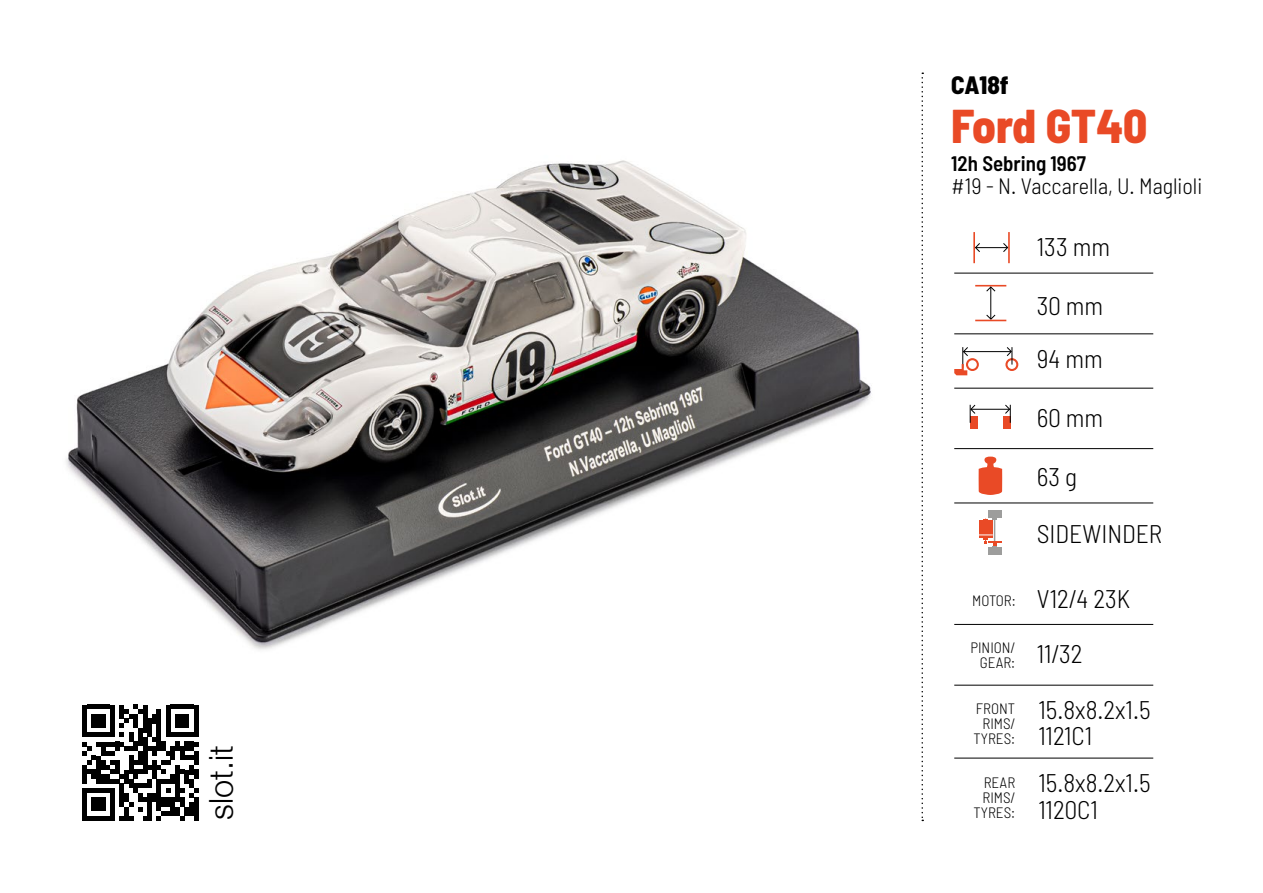
<style>
.page{position:relative;width:1263px;height:893px;background:#fff}
.page>*{position:absolute;margin:0;border:0;box-sizing:border-box;transform-origin:0 0}
.t1{font:800 semi-condensed 47.25px "Barlow";color:#e94a26}
.t2{font:300 32.85px "Helvetica Neue";color:#000}
.t3{font:300 semi-condensed 25.5px/26.8px "Barlow";color:#000}
.t4{font:800 semi-condensed 25.05px "Barlow";color:#000}
.t5{font:300 semi-condensed 22.2px "Barlow";color:#000}
.t6{font:600 semi-condensed 21px "Barlow";color:#000}
.t7{font:300 semi-condensed 15px/15px "Barlow";color:#000;text-align:right}
.s1{font-size:15px}
</style>
<div class="page">
<svg style="left:921px;top:73px;width:2px;height:748px"></svg>
<div style="left:1003px;top:416px;width:7px;height:13px;background:#e94a26"></div>
<div style="left:970px;top:416px;width:7px;height:13px;background:#e94a26"></div>
<hr style="left:971px;top:409px;width:38px;height:1px;background:#000">
<svg style="left:970px;top:404px;width:6px;height:19px"></svg>
<svg style="left:1004px;top:404px;width:7px;height:19px"></svg>
<hr style="left:975px;top:285px;width:31px;height:1px;background:#e94a26">
<svg style="left:985px;top:286px;width:11px;height:6px"></svg>
<svg style="left:985px;top:314px;width:11px;height:6px"></svg>
<hr style="left:990px;top:287px;width:1px;height:32px;background:#000">
<hr style="left:975px;top:320px;width:31px;height:1px;background:#e94a26">
<hr style="left:973px;top:232px;width:2px;height:31px;background:#e94a26">
<svg style="left:975px;top:243px;width:6px;height:9px"></svg>
<svg style="left:1002px;top:243px;width:6px;height:9px"></svg>
<hr style="left:976px;top:247px;width:32px;height:1px;background:#000">
<hr style="left:1008px;top:232px;width:2px;height:31px;background:#e94a26">
<hr style="left:954px;top:273px;width:199px;height:1px;background:#000">
<hr style="left:954px;top:334px;width:199px;height:1px;background:#000">
<hr style="left:954px;top:388px;width:199px;height:1px;background:#000">
<hr style="left:954px;top:448px;width:199px;height:1px;background:#000">
<hr style="left:954px;top:624px;width:199px;height:1px;background:#000">
<hr style="left:954px;top:685px;width:199px;height:1px;background:#000">
<hr style="left:954px;top:758px;width:199px;height:1px;background:#000">
<svg style="left:82px;top:705px;width:116px;height:116px"></svg>
<hr style="left:194px;top:797px;width:4px;height:14px;background:#000">
<hr style="left:194px;top:811px;width:4px;height:10px;background:#000">
<svg style="left:978px;top:457px;width:24px;height:38px"></svg>
<div style="left:1005px;top:358px;width:13px;height:13px;border:2px solid #e94a26;border-radius:50%"></div>
<div style="left:966px;top:358px;width:13px;height:13px;border:2px solid #e94a26;border-radius:50%"></div>
<hr style="left:964px;top:351px;width:47px;height:1px;background:#000">
<svg style="left:1006px;top:347px;width:7px;height:18px"></svg>
<svg style="left:954px;top:347px;width:15px;height:28px"></svg>
<hr style="left:954px;top:503px;width:199px;height:1px;background:#000">
<div style="left:988px;top:547px;width:13px;height:8px;background:#9d9d9c"></div>
<div style="left:988px;top:511px;width:13px;height:7px;background:#9d9d9c"></div>
<svg style="left:979px;top:518px;width:22px;height:29px"></svg>
<img style="left:66px;top:160px;width:805px;height:490px">
<p class="t2" style="left:201px;top:820px;width:76px;rotate:-90deg">slot.it</p>
<p class="t4" style="left:951px;top:69px;width:59px">CA18f</p>
<h1 class="t1" style="left:951px;top:96px;width:197px">Ford GT40</h1>
<p class="t6" style="left:951px;top:151px;width:136px">12h Sebring 1967</p>
<p class="t5" style="left:951px;top:172px;width:252px">#19 - N. Vaccarella, U. Maglioli</p>
<p class="t3" style="left:1037px;top:233px;width:75px">133 mm</p>
<p class="t3" style="left:1037px;top:291px;width:68px">30 mm</p>
<p class="t3" style="left:1037px;top:345px;width:67px">94 mm</p>
<p class="t3" style="left:1037px;top:403px;width:68px">60 mm</p>
<p class="t3" style="left:1037px;top:463px;width:42px">63 g</p>
<p class="t3" style="left:1037px;top:520px;width:127px">SIDEWINDER</p>
<p class="t3" style="left:972px;top:584px;width:159px"><span class="s1">MOTOR:</span> V12/4 23K</p>
<p class="t7" style="left:970px;top:640px;width:46px">PINION/<br>GEAR:</p>
<p class="t7" style="left:973px;top:701px;width:43px;text-align:center">FRONT<br>RIMS/<br>TYRES:</p>
<p class="t7" style="left:973px;top:774px;width:43px">REAR<br>RIMS/<br>TYRES:</p>
<p class="t3" style="left:1037px;top:640px;width:47px">11/32</p>
<p class="t3" style="left:1038px;top:695px;width:114px">15.8x8.2x1.5<br>1121C1</p>
<p class="t3" style="left:1038px;top:769px;width:114px">15.8x8.2x1.5<br>1120C1</p>
</div>
